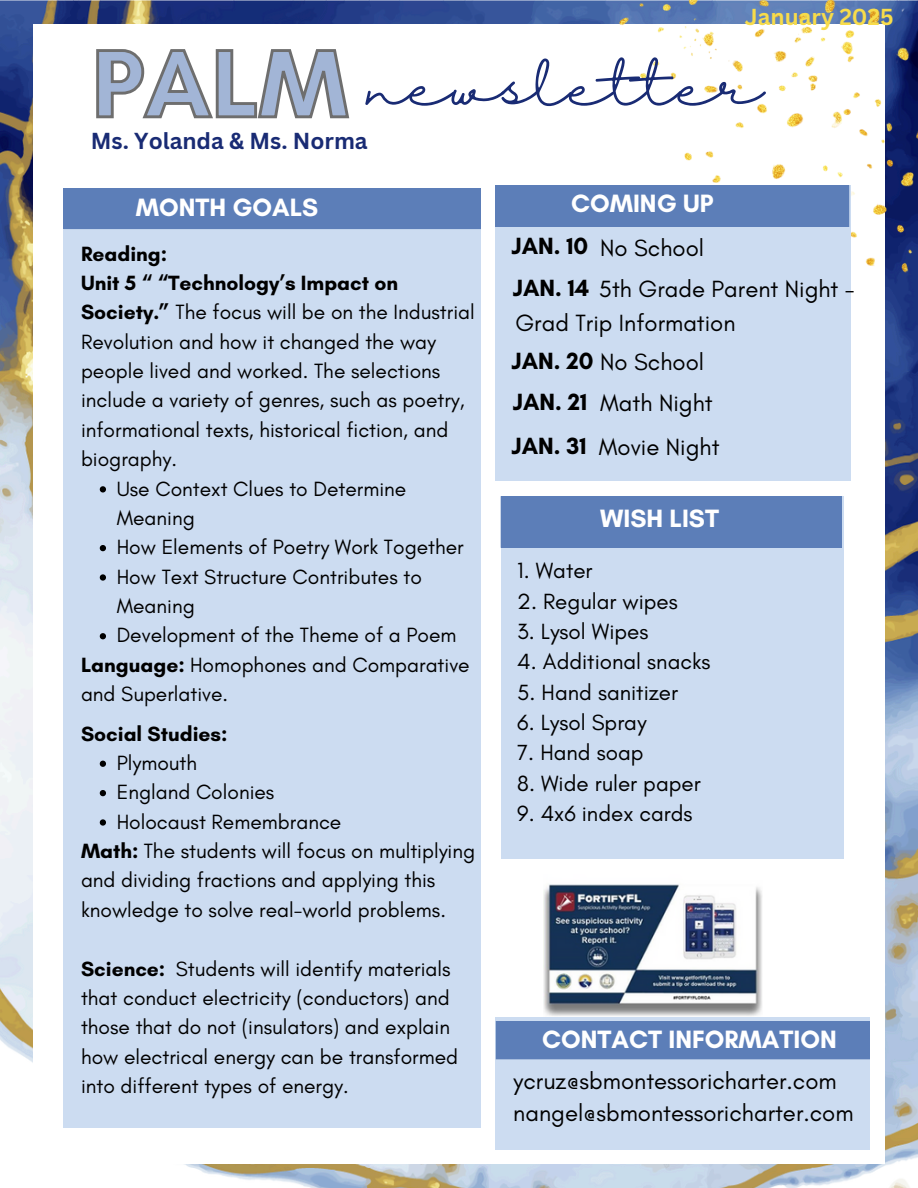
<style>
.page{position:relative;width:918px;height:1188px;background:#fff}
.page>*{position:absolute;margin:0;border:0;box-sizing:border-box;transform-origin:0 0}
.t1{font:52.2px "Halimun";color:#192b74}
.t2{font:700 25.5px "Glacial Indifference";color:#fff}
.t3{font:23.85px/32.8px "Glacial Indifference";color:#000}
.t4{font:700 23.85px "Glacial Indifference";color:#000}
.t5{font:700 22.5px "Canva Sans";color:#192b74}
.t6{font:700 22.5px "Canva Sans";color:#f8dc4a}
.t7{font:22.35px "Glacial Indifference";color:#000}
.t8{font:21px/29.4px "Glacial Indifference";color:#000}
.t9{font:700 21px "Glacial Indifference";color:#000}
.s1{font-family:"Glacial Indifference";font-weight:700;font-size:97.5px;color:#5c7eb8}
.s2{font-weight:700}
</style>
<div class="page">
<img style="left:0;top:0;width:918px;height:1188px">
<div style="left:33px;top:25px;width:852px;height:1139px;background:#fff"></div>
<div style="left:64px;top:188px;width:417px;height:939px;background:#ccdcf1"></div>
<div style="left:64px;top:188px;width:417px;height:41px;background:#5c7eb8"></div>
<div style="left:501px;top:496px;width:342px;height:363px;background:#ccdcf1"></div>
<div style="left:501px;top:496px;width:341px;height:52px;background:#5c7eb8"></div>
<div style="left:495px;top:1017px;width:375px;height:133px;background:#ccdcf1"></div>
<div style="left:496px;top:1021px;width:374px;height:38px;background:#5c7eb8"></div>
<img style="left:619px;top:0;width:299px;height:275px">
<svg style="left:96px;top:49px;width:254px;height:70px"></svg>
<svg style="left:100px;top:486px;width:6px;height:6px"></svg>
<svg style="left:100px;top:545px;width:6px;height:6px"></svg>
<svg style="left:100px;top:574px;width:6px;height:7px"></svg>
<svg style="left:100px;top:633px;width:6px;height:6px"></svg>
<svg style="left:100px;top:761px;width:6px;height:6px"></svg>
<svg style="left:100px;top:790px;width:6px;height:6px"></svg>
<svg style="left:100px;top:819px;width:6px;height:7px"></svg>
<div style="left:495px;top:185px;width:356px;height:295px;background:#ccdcf1"></div>
<div style="left:495px;top:185px;width:354px;height:42px;background:#5c7eb8"></div>
<img style="left:543px;top:884px;width:219px;height:132px">
<p class="t6" style="left:745px;top:1px;width:150px">January 2025</p>
<p class="t1" style="left:92px;top:57px;width:673px"><span class="s1">PALM</span> newsletter</p>
<p class="t5" style="left:91px;top:125px;width:278px">Ms. Yolanda &amp; Ms. Norma</p>
<h2 class="t2" style="left:136px;top:192px;width:184px">MONTH GOALS</h2>
<h5 class="t9" style="left:81px;top:241px;width:88px">Reading:</h5>
<h3 class="t8" style="left:81px;top:268px;width:395px"><span class="s2">Unit 5 “ “Technology’s Impact on Society.”</span> The focus will be on the Industrial Revolution and how it changed the way people lived and worked. The selections include a variety of genres, such as poetry,</h3>
<p class="t8" style="left:81px;top:415px;width:369px">informational texts, historical fiction, and biography.</p>
<p class="t8" style="left:117px;top:474px;width:291px">Use Context Clues to Determine<br>Meaning</p>
<p class="t8" style="left:117px;top:532px;width:349px">How Elements of Poetry Work Together</p>
<p class="t8" style="left:117px;top:562px;width:307px">How Text Structure Contributes to<br>Meaning</p>
<p class="t8" style="left:117px;top:620px;width:341px">Development of the Theme of a Poem</p>
<p class="t8" style="left:81px;top:650px;width:390px"><span class="s2">Language:</span> Homophones and Comparative and Superlative.</p>
<p class="t9" style="left:81px;top:721px;width:148px">Social Studies:</p>
<p class="t8" style="left:117px;top:748px;width:82px">Plymouth</p>
<h5 class="t8" style="left:117px;top:777px;width:159px">England Colonies</h5>
<p class="t8" style="left:117px;top:807px;width:226px">Holocaust Remembrance</p>
<p class="t8" style="left:81px;top:836px;width:396px"><span class="s2">Math:</span> The students will focus on multiplying and dividing fractions and applying this knowledge to solve real-world problems.</p>
<p class="t8" style="left:81px;top:954px;width:379px"><span class="s2">Science:</span> Students will identify materials that conduct electricity (conductors) and those that do not (insulators) and explain how electrical energy can be transformed into different types of energy.</p>
<p class="t2" style="left:571px;top:188px;width:144px">COMING UP</p>
<p class="t4" style="left:512px;top:231px;width:78px">JAN. 10</p>
<p class="t3" style="left:600px;top:231px;width:105px">No School</p>
<p class="t3" style="left:513px;top:272px;width:343px"><span class="s2">JAN. 14</span> 5th Grade Parent Night -</p>
<p class="t3" style="left:515px;top:307px;width:222px">Grad Trip Information</p>
<p class="t3" style="left:512px;top:345px;width:194px"><span class="s2">JAN. 20</span> No School</p>
<p class="t4" style="left:513px;top:388px;width:76px">JAN. 21</p>
<h4 class="t3" style="left:600px;top:386px;width:114px">Math Night</h4>
<h4 class="t4" style="left:512px;top:431px;width:76px">JAN. 31</h4>
<h4 class="t3" style="left:599px;top:430px;width:122px">Movie Night</h4>
<h1 class="t2" style="left:600px;top:503px;width:120px">WISH LIST</h1>
<p class="t7" style="left:517px;top:557px;width:77px">1. Water</p>
<h3 class="t7" style="left:517px;top:587px;width:162px">2. Regular wipes</h3>
<h3 class="t7" style="left:517px;top:618px;width:133px">3. Lysol Wipes</h3>
<h3 class="t7" style="left:517px;top:648px;width:195px">4. Additional snacks</h3>
<h4 class="t7" style="left:517px;top:678px;width:162px">5. Hand sanitizer</h4>
<h3 class="t7" style="left:517px;top:709px;width:131px">6. Lysol Spray</h3>
<h3 class="t7" style="left:517px;top:739px;width:128px">7. Hand soap</h3>
<h3 class="t7" style="left:517px;top:770px;width:185px">8. Wide ruler paper</h3>
<h3 class="t7" style="left:517px;top:800px;width:177px">9. 4x6 index cards</h3>
<h5 class="t2" style="left:542px;top:1024px;width:296px">CONTACT INFORMATION</h5>
<p class="t3" style="left:513px;top:1064px;width:342px">ycruz@sbmontessoricharter.com nangel@sbmontessoricharter.com</p>
</div>
